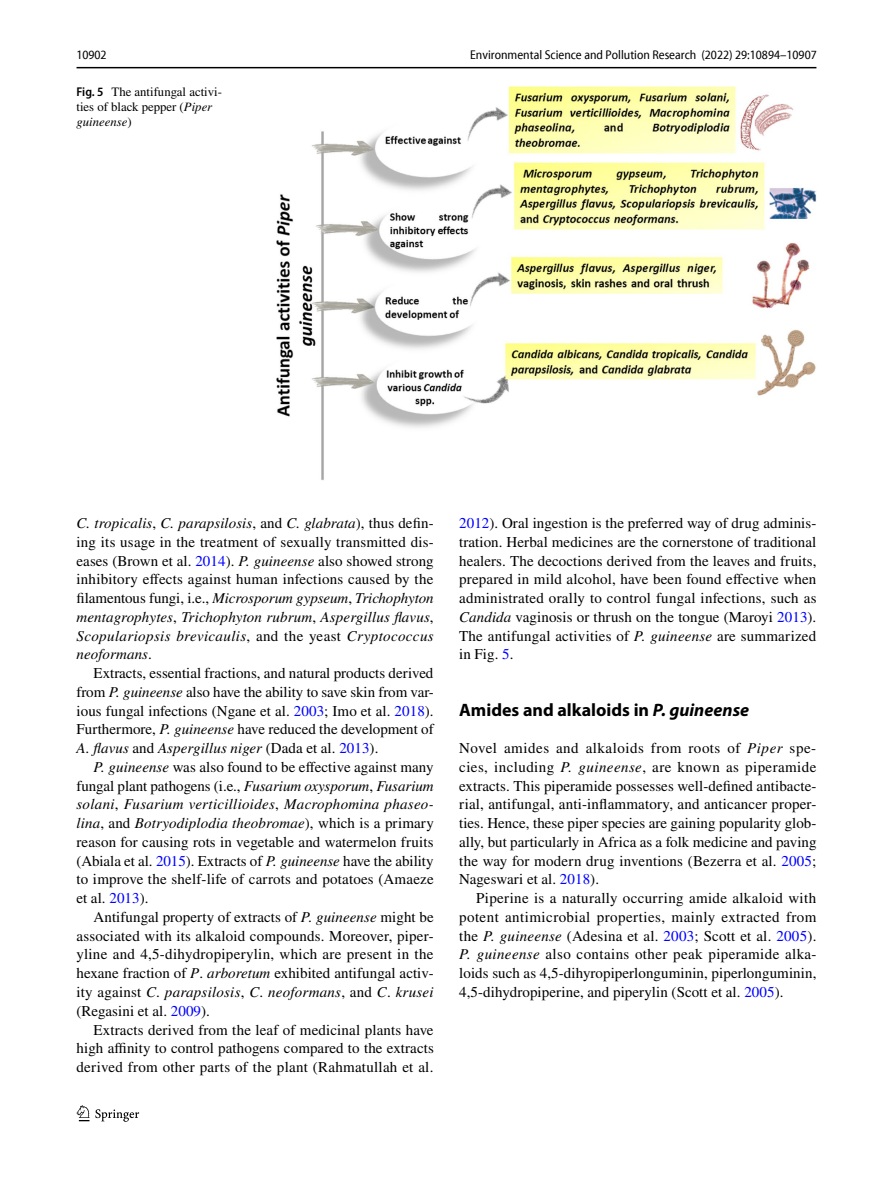
<style>
.page{position:relative;width:893px;height:1187px;background:#fff}
.page>*{position:absolute;margin:0;border:0;box-sizing:border-box;transform-origin:0 0}
.t1{font:700 18px "Myriad Pro";color:#000}
.t2{font:15px/18.8px "STIX";letter-spacing:.01em;color:#000;text-align:justify}
.t3{font:semi-condensed 12.75px "Myriad Pro Unic";color:#000}
.t4{font:12.75px/15px "STIX";color:#000}
.s1{font-family:"Myriad Pro";font-weight:600;font-stretch:semi-condensed}
.s2{font-style:italic}
.s3{color:#00f}
</style>
<div class="page">
<hr style="left:77px;top:67px;width:739px;height:1px;background:#000">
<img style="left:276px;top:87px;width:540px;height:393px">
<svg style="left:77px;top:1105px;width:12px;height:16px"></svg>
<svg style="left:95px;top:1109px;width:44px;height:12px"></svg>
<p class="t3" style="left:76px;top:50px;width:32px">10902</p>
<p class="t3" style="left:470px;top:50px;width:348px">Environmental Science and Pollution Research (2022) 29:10894–10907</p>
<p class="t4" style="left:77px;top:85px;width:147px"><span class="s1">Fig. 5</span> The antifungal activi&shy;ties of black pepper (<span class="s2">Piper guineense</span>)</p>
<p class="t2" style="left:77px;top:514px;width:359px"><span class="s2">C. tropicalis</span>, <span class="s2">C. parapsilosis</span>, and <span class="s2">C. glabrata</span>), thus defin&shy;ing its usage in the treatment of sexually transmitted dis&shy;eases (Brown et al. <span class="s3">2014</span>). <span class="s2">P. guineense</span> also showed strong inhibitory effects against human infections caused by the filamentous fungi, i.e., <span class="s2">Microsporum gypseum</span>, <span class="s2">Trichophyton mentagrophytes</span>, <span class="s2">Trichophyton rubrum</span>, <span class="s2">Aspergillus flavus</span>, <span class="s2">Scopulariopsis brevicaulis</span>, and the yeast <span class="s2">Cryptococcus neoformans</span>.</p>
<p class="t2" style="left:77px;top:664px;width:359px;text-indent:17px">Extracts, essential fractions, and natural products derived from <span class="s2">P. guineense</span> also have the ability to save skin from var&shy;ious fungal infections (Ngane et al. <span class="s3">2003</span>; Imo et al. <span class="s3">2018</span>).<br>Furthermore, <span class="s2">P. guineense</span> have reduced the development of <span class="s2">A. flavus</span> and <span class="s2">Aspergillus niger</span> (Dada et al. <span class="s3">2013</span>).</p>
<p class="t2" style="left:77px;top:758px;width:359px;text-indent:17px"><span class="s2">P. guineense</span> was also found to be effective against many fungal plant pathogens (i.e., <span class="s2">Fusarium oxysporum</span>, <span class="s2">Fusarium solani</span>, <span class="s2">Fusarium verticillioides</span>, <span class="s2">Macrophomina phaseo&shy;lina</span>, and <span class="s2">Botryodiplodia theobromae</span>), which is a primary reason for causing rots in vegetable and watermelon fruits (Abiala et al. <span class="s3">2015</span>). Extracts of <span class="s2">P. guineense</span> have the ability to improve the shelf-life of carrots and potatoes (Amaeze et al. <span class="s3">2013</span>).</p>
<p class="t2" style="left:76px;top:908px;width:359px;text-indent:17px">Antifungal property of extracts of <span class="s2">P. guineense</span> might be associated with its alkaloid compounds. Moreover, piper&shy;yline and 4,5-dihydropiperylin, which are present in the hexane fraction of <span class="s2">P</span>. <span class="s2">arboretum</span> exhibited antifungal activ&shy;ity against <span class="s2">C</span>. <span class="s2">parapsilosis</span>, <span class="s2">C</span>. <span class="s2">neoformans</span>, and <span class="s2">C</span>. <span class="s2">krusei </span>(Regasini et al. <span class="s3">2009</span>).</p>
<p class="t2" style="left:76px;top:1021px;width:359px;text-indent:17px">Extracts derived from the leaf of medicinal plants have high affinity to control pathogens compared to the extracts derived from other parts of the plant (Rahmatullah et al.</p>
<p class="t2" style="left:459px;top:514px;width:359px"><span class="s3">2012</span>). Oral ingestion is the preferred way of drug adminis&shy;tration. Herbal medicines are the cornerstone of traditional healers. The decoctions derived from the leaves and fruits, prepared in mild alcohol, have been found effective when administrated orally to control fungal infections, such as <span class="s2">Candida</span> vaginosis or thrush on the tongue (Maroyi <span class="s3">2013</span>).<br>The antifungal activities of <span class="s2">P. guineense</span> are summarized in Fig. <span class="s3">5</span>.</p>
<p class="t1" style="left:459px;top:697px;width:291px">Amides and alkaloids in <span class="s2">P. guineense</span></p>
<p class="t2" style="left:459px;top:739px;width:359px">Novel amides and alkaloids from roots of <span class="s2">Piper</span> spe&shy;cies, including <span class="s2">P. guineense</span>, are known as piperamide extracts. This piperamide possesses well-defined antibacte&shy;rial, antifungal, anti-inflammatory, and anticancer proper&shy;ties. Hence, these piper species are gaining popularity glob&shy;ally, but particularly in Africa as a folk medicine and paving the way for modern drug inventions (Bezerra et al. <span class="s3">2005</span>; Nageswari et al. <span class="s3">2018</span>).</p>
<p class="t2" style="left:459px;top:889px;width:359px;text-indent:17px">Piperine is a naturally occurring amide alkaloid with potent antimicrobial properties, mainly extracted from the <span class="s2">P. guineense</span> (Adesina et al. <span class="s3">2003</span>; Scott et al. <span class="s3">2005</span>).<br><span class="s2">P. guineense</span> also contains other peak piperamide alka&shy;loids such as 4,5-dihyropiperlonguminin, piperlonguminin, 4,5-dihydropiperine, and piperylin (Scott et al. <span class="s3">2005</span>).</p>
</div>
